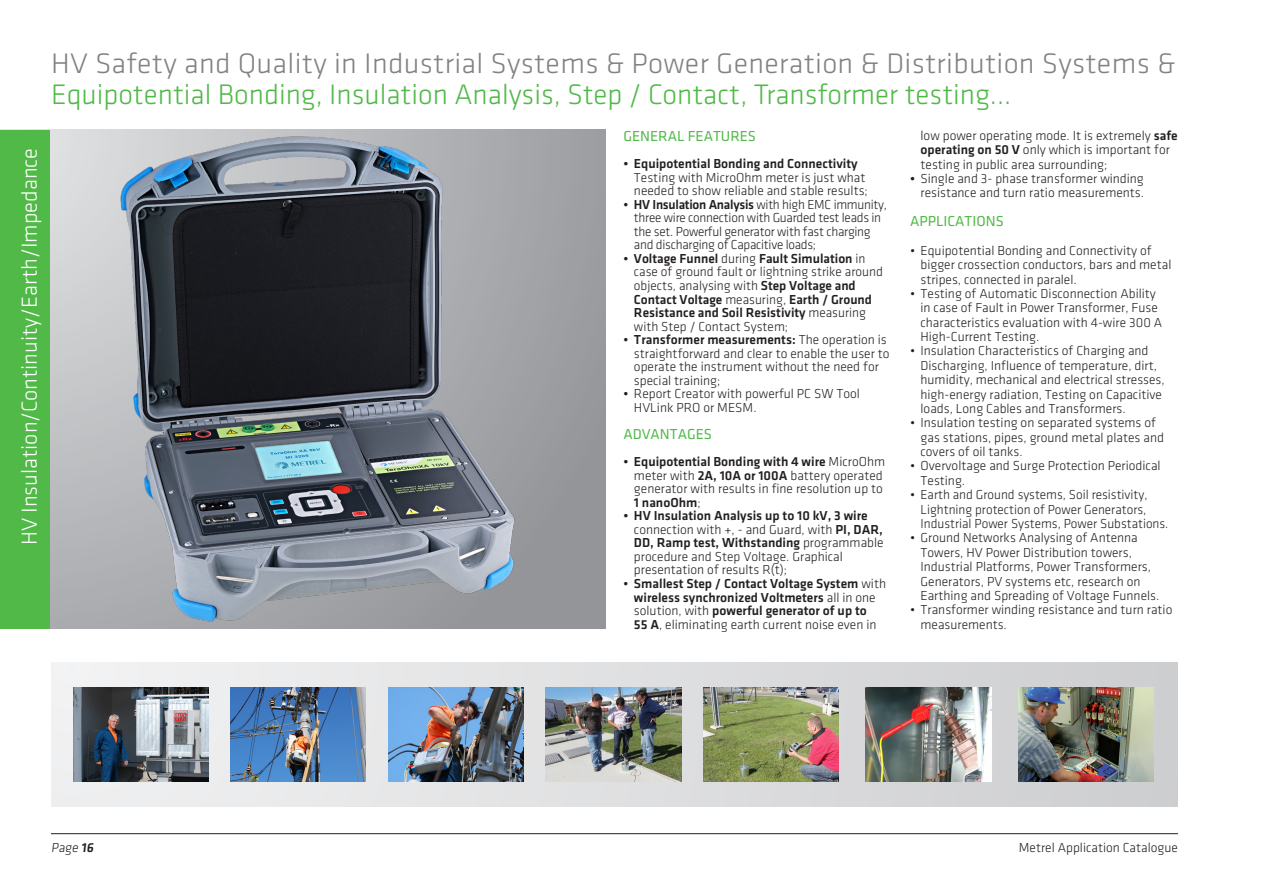
<style>
.page{position:relative;width:1263px;height:893px;background:#fff}
.page>*{position:absolute;margin:0;border:0;box-sizing:border-box;transform-origin:0 0}
.naslov{font:300 29.25px "Klavika";letter-spacing:.01em;color:#808285}
.naslov-2{font:300 29.25px "Klavika";color:#51b948}
.naslov-3{font:300 22.5px "Klavika";color:#fff}
.podnaslov{font:15px "Klavika";color:#51b948}
.t1{font:300 13.5px/14.4px "Klavika";color:#231f20}
.t2{font:300 13.5px/13.5px "Klavika";letter-spacing:-.02em;color:#231f20}
.t3{font:500 13.5px/13.5px "Klavika";color:#231f20}
.s1{font-weight:500}
.s2{font-weight:300}
</style>
<div class="page">
<hr style="left:51px;top:833px;width:1127px;height:1px;background:#231f20">
<div style="left:51px;top:662px;width:1127px;height:144px;background:linear-gradient(to right,#f2f2f3,#cccdcf)"></div>
<svg style="left:50px;top:130px;width:555px;height:499px;background:#acaeb1"></svg>
<img style="left:114px;top:130px;width:407px;height:499px">
<div style="left:0;top:130px;width:50px;height:499px;background:#51b948"></div>
<img style="left:73px;top:687px;width:135px;height:94px">
<img style="left:231px;top:687px;width:135px;height:94px">
<img style="left:388px;top:687px;width:135px;height:94px">
<img style="left:546px;top:687px;width:135px;height:94px">
<img style="left:703px;top:687px;width:136px;height:94px">
<img style="left:866px;top:687px;width:126px;height:94px">
<img style="left:1019px;top:687px;width:134px;height:94px">
<p class="naslov-3" style="left:17px;top:545px;width:399px;rotate:-90deg">HV Insulation/Continuity/Earth/Impedance</p>
<p class="naslov" style="left:51px;top:47px;width:1126px">HV Safety and Quality in Industrial Systems &amp; Power Generation &amp; Distribution Systems &amp;</p>
<p class="naslov-2" style="left:51px;top:79px;width:962px">Equipotential Bonding, Insulation Analysis, Step / Contact, Transformer testing...</p>
<p class="podnaslov" style="left:623px;top:128px;width:134px">GENERAL FEATURES</p>
<p class="t1" style="left:634px;top:157px;width:235px;line-height:13.5px;text-indent:-10px"><span class="s1">• Equipotential Bonding and Connectivity<br></span>Testing with MicroOhm meter is just what needed to show reliable and stable results;</p>
<p class="t2" style="left:634px;top:198px;width:255px;text-indent:-10px"><span class="s1">• HV Insulation Analysis</span> with high EMC immunity, three wire connection with Guarded test leads in the set. Powerful generator with fast charging and discharging of Capacitive loads;</p>
<p class="t1" style="left:634px;top:252px;width:251px;line-height:13.5px;text-indent:-10px"><span class="s1">• Voltage Funnel</span> during <span class="s1">Fault Simulation</span> in case of ground fault or lightning strike around objects, analysing with <span class="s1">Step Voltage and Contact Voltage</span> measuring, <span class="s1">Earth / Ground Resistance and Soil Resistivity</span> measuring with Step / Contact System;</p>
<p class="t1" style="left:634px;top:333px;width:257px;line-height:13.5px;text-indent:-11px"><span class="s1">• Transformer measurements:</span> The operation is straightforward and clear to enable the user to operate the instrument without the need for special training;</p>
<p class="t1" style="left:634px;top:387px;width:227px;line-height:13.5px;text-indent:-10px"><span class="s1">•</span> Report Creator with powerful PC SW Tool<br>HVLink PRO or MESM.</p>
<p class="podnaslov" style="left:623px;top:426px;width:90px">ADVANTAGES</p>
<p class="t1" style="left:634px;top:455px;width:253px;line-height:13.5px;text-indent:-10px"><span class="s1">• Equipotential Bonding with 4 wire</span> MicroOhm meter with <span class="s1">2A, 10A or 100A</span> battery operated generator with results in fine resolution up to <span class="s1">1 nanoOhm</span>;</p>
<p class="t1" style="left:634px;top:509px;width:251px;line-height:13.5px;text-indent:-10px"><span class="s1">• HV Insulation Analysis up to 10 kV, 3 wire </span>connection with +, - and Guard, with <span class="s1">PI, DAR, DD, Ramp test, Withstanding</span> programmable procedure and Step Voltage. Graphical presentation of results R(t);</p>
<p class="t3" style="left:634px;top:577px;width:254px;text-indent:-11px">• Smallest Step / Contact Voltage System <span class="s2">with </span>wireless synchronized Voltmeters <span class="s2">all in one solution, with</span> powerful generator of up to<br>55 A<span class="s2">, eliminating earth current noise even in</span></p>
<p class="t1" style="left:920px;top:128px;width:259px">low power operating mode. It is extremely <span class="s1">safe operating on 50 V</span> only which is important for testing in public area surrounding;</p>
<p class="t1" style="left:910px;top:172px;width:236px;text-align:right"><span class="s1">•</span> Single and 3- phase transformer winding resistance and turn ratio measurements.</p>
<p class="podnaslov" style="left:910px;top:213px;width:95px">APPLICATIONS</p>
<p class="t1" style="left:920px;top:243px;width:252px;text-indent:-10px">• Equipotential Bonding and Connectivity of bigger crossection conductors, bars and metal stripes, connected in paralel.</p>
<p class="t1" style="left:920px;top:287px;width:243px;text-indent:-10px">• Testing of Automatic Disconnection Ability in case of Fault in Power Transformer, Fuse characteristics evaluation with 4-wire 300 A High-Current Testing.</p>
<p class="t1" style="left:920px;top:344px;width:246px;text-indent:-10px">• Insulation Characteristics of Charging and Discharging, Influence of temperature, dirt, humidity, mechanical and electrical stresses, high-energy radiation, Testing on Capacitive loads, Long Cables and Transformers.</p>
<p class="t1" style="left:920px;top:416px;width:245px;text-indent:-10px">• Insulation testing on separated systems of gas stations, pipes, ground metal plates and covers of oil tanks.</p>
<p class="t1" style="left:920px;top:459px;width:242px;text-indent:-10px">• Overvoltage and Surge Protection Periodical<br>Testing.</p>
<p class="t1" style="left:920px;top:488px;width:249px;text-indent:-10px">• Earth and Ground systems, Soil resistivity,<br>Lightning protection of Power Generators,<br>Industrial Power Systems, Power Substations.</p>
<p class="t1" style="left:920px;top:531px;width:240px;text-indent:-10px">• Ground Networks Analysing of Antenna Towers, HV Power Distribution towers, Industrial Platforms, Power Transformers, Generators, PV systems etc, research on Earthing and Spreading of Voltage Funnels.</p>
<p class="t1" style="left:920px;top:603px;width:253px;text-indent:-10px">• Transformer winding resistance and turn ratio measurements.</p>
<p class="t1" style="left:51px;top:841px;width:46px">Page <span class="s1">16</span></p>
<p class="t1" style="left:1019px;top:841px;width:161px">Metrel Application Catalogue</p>
</div>
